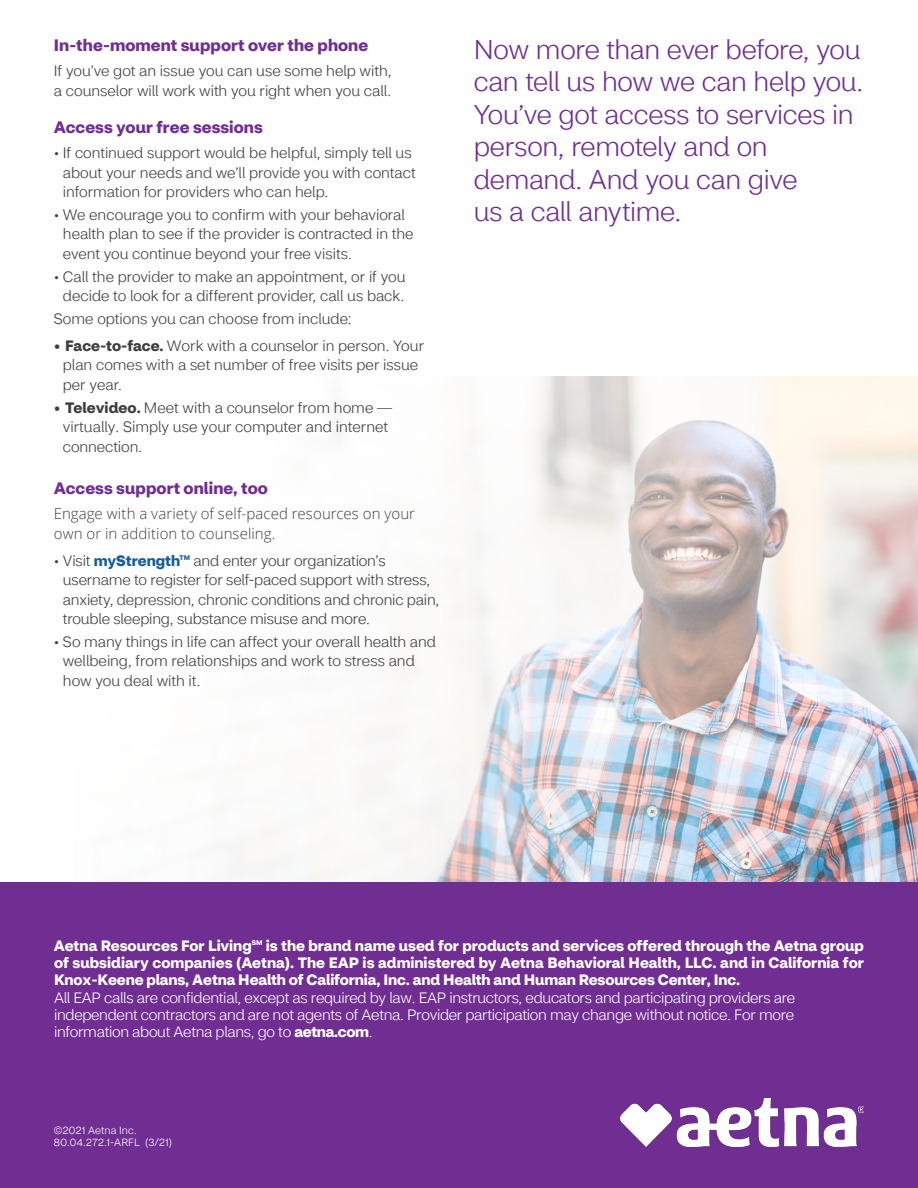
<style>
.page{position:relative;width:918px;height:1188px;background:#fff}
.page>*{position:absolute;margin:0;border:0;box-sizing:border-box;transform-origin:0 0}
.t1{font:300 27px/32.4px "CVS Health Sans";letter-spacing:-.01em;color:#702d92}
.t2{font:700 16.5px "CVS Health Sans";letter-spacing:.005em;color:#702d92}
.t3{font:300 15px/19.5px "CVS Health Sans";letter-spacing:-.005em;color:#3e3e3f}
.t4{font:700 15px/17.2px "CVS Health Sans";letter-spacing:-.01em;color:#fff;text-align:justify}
.t5{font:300 15px/17.2px "CVS Health Sans";letter-spacing:-.02em;color:#fff;text-align:justify}
.t6{font:300 15px/19.5px "Open Sans";letter-spacing:.005em;color:#3e3e3f}
.t7{font:700 15px "CVS Health Sans";color:#175d9e}
.t8{font:300 10.5px/12px "CVS Health Sans";letter-spacing:.015em;color:#fff}
.t9{font:700 6.75px "CVS Health Sans";color:#175d9e}
.t10{font:700 6.75px "CVS Health Sans";color:#fff}
.s1{font-weight:700}
.s2{font-weight:300;color:#3e3e3f}
</style>
<div class="page">
<img style="left:229px;top:377px;width:689px;height:505px">
<div style="left:0;top:882px;width:918px;height:306px;background:#702d92"></div>
<img style="left:620px;top:1098px;width:244px;height:49px">
<h3 class="t2" style="left:54px;top:35px;width:316px">In-the-moment support over the phone</h3>
<p class="t3" style="left:54px;top:61px;width:339px">If you’ve got an issue you can use some help with, a counselor will work with you right when you call.</p>
<h3 class="t2" style="left:54px;top:117px;width:210px">Access your free sessions</h3>
<p class="t3" style="left:63px;top:143px;width:354px;text-indent:-9px">• If continued support would be helpful, simply tell us about your needs and we’ll provide you with contact information for providers who can help.</p>
<p class="t3" style="left:63px;top:205px;width:352px;text-indent:-9px">• We encourage you to confirm with your behavioral health plan to see if the provider is contracted in the event you continue beyond your free visits.</p>
<p class="t3" style="left:54px;top:267px;width:353px;text-align:center">• Call the provider to make an appointment, or if you decide to look for a different provider, call us back.</p>
<p class="t3" style="left:54px;top:309px;width:299px">Some options you can choose from include:</p>
<p class="t3" style="left:63px;top:336px;width:363px;text-indent:-9px"><span class="s1">• Face-to-face.</span> Work with a counselor in person. Your plan comes with a set number of free visits per issue per year.</p>
<p class="t3" style="left:63px;top:398px;width:331px;text-indent:-9px"><span class="s1">• Televideo.</span> Meet with a counselor from home — virtually. Simply use your computer and internet connection.</p>
<h3 class="t2" style="left:54px;top:478px;width:216px">Access support online, too</h3>
<p class="t6" style="left:54px;top:503px;width:363px">Engage with a variety of self-paced resources on your own or in addition to counseling.</p>
<p class="t7" style="left:54px;top:551px;width:128px"><span class="s2">• Visit</span> myStrength</p>
<p class="t9" style="left:179px;top:553px;width:12px">TM</p>
<p class="t3" style="left:63px;top:551px;width:378px;text-indent:131px">and enter your organization’s username to register for self-paced support with stress, anxiety, depression, chronic conditions and chronic pain, trouble sleeping, substance misuse and more.</p>
<p class="t3" style="left:63px;top:632px;width:375px;text-indent:-9px">• So many things in life can affect your overall health and wellbeing, from relationships and work to stress and how you deal with it.</p>
<p class="t1" style="left:474px;top:33px;width:391px">Now more than ever before, you can tell us how we can help you.<br>You’ve got access to services in person, remotely and on demand. And you can give<br>us a call anytime.</p>
<p class="t4" style="left:54px;top:937px;width:199px">Aetna Resources For Living</p>
<p class="t10" style="left:252px;top:938px;width:12px">SM</p>
<p class="t4" style="left:54px;top:937px;width:812px;text-indent:212px">is the brand name used for products and services offered through the Aetna group of subsidiary companies (Aetna). The EAP is administered by Aetna Behavioral Health, LLC. and in California for Knox-Keene plans, Aetna Health of California, Inc. and Health and Human Resources Center, Inc.</p>
<p class="t5" style="left:54px;top:989px;width:743px">All EAP calls are confidential, except as required by law. EAP instructors, educators and participating providers are independent contractors and are not agents of Aetna. Provider participation may change without notice. For more information about Aetna plans, go to <span class="s1">aetna.com</span>.</p>
<p class="t8" style="left:54px;top:1124px;width:120px">©2021 Aetna Inc.<br>80.04.272.1-ARFL (3/21)</p>
</div>
